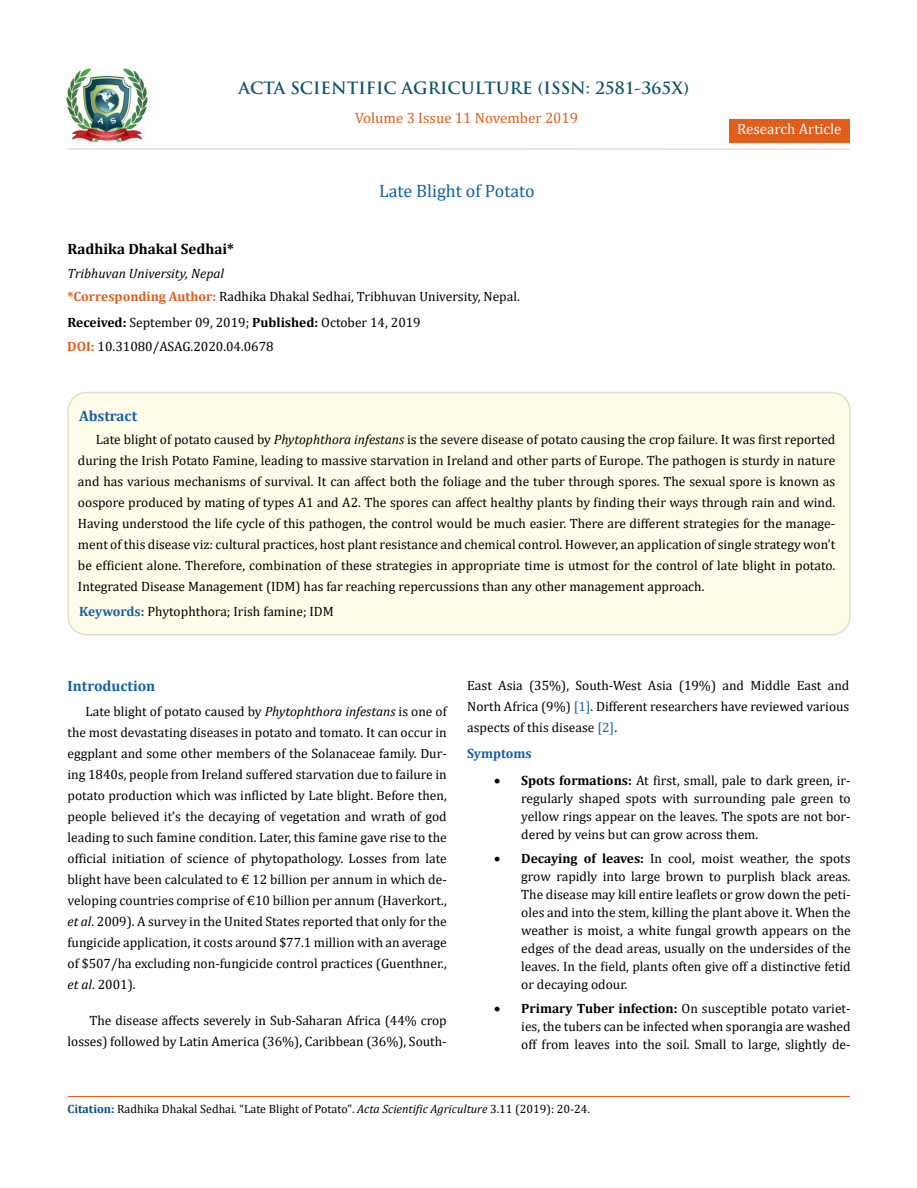
<style>
.page{position:relative;width:917px;height:1188px;background:#fff}
.page>*{position:absolute;margin:0;border:0;box-sizing:border-box;transform-origin:0 0}
.t1{font:18px "Cambria";color:#1560a6}
.t2{font:700 16.5px "Trajan Pro";color:#0e546a}
.t3{font:15px "Cambria";color:#e05d1a}
.t4{font:700 15px "Cambria";color:#000}
.t5{font:700 15px "Cambria";color:#1560a6}
.t6{font:15px "Cambria";color:#fff}
.t7{font:13.5px/21px "Cambria";color:#000;text-align:justify}
.t8{font:700 13.5px "Cambria";color:#1560a6}
.t9{font:12px "Cambria";color:#000}
.s1{font-style:italic}
.s2{font-weight:700;color:#e05d1a}
.s3{font-weight:700}
.s4{font-weight:700;color:#1560a6}
.s5{color:#1560a6}
.s6{font-weight:700;color:#035089}
</style>
<div class="page">
<img style="left:67px;top:68px;width:80px;height:74px">
<div style="left:729px;top:119px;width:120px;height:23px;background:#e05d1a"></div>
<div style="left:68px;top:393px;width:781px;height:242px;background:#fffde9;border-radius:18px"></div>
<div style="left:67px;top:392px;width:783px;height:243px;border:2px solid #e0dfcd;border-radius:18px"></div>
<hr style="left:67px;top:148px;width:782px;height:2px;background:#e0dfcd">
<hr style="left:68px;top:1097px;width:781px;height:1px;background:#e05d1a">
<p class="t2" style="left:238px;top:77px;width:452px">ACTA SCIENTIFIC AGRICULTURE (ISSN: 2581-365X)</p>
<p class="t3" style="left:355px;top:109px;width:224px">Volume 3 Issue 11 November 2019</p>
<h1 class="t1" style="left:379px;top:180px;width:157px">Late Blight of Potato</h1>
<p class="t4" style="left:68px;top:239px;width:168px">Radhika Dhakal Sedhai*</p>
<p class="t7" style="left:67px;top:262px;width:454px;line-height:23.4px"><span class="s1">Tribhuvan University, Nepal<br></span><span class="s2">*Corresponding Author:</span> Radhika Dhakal Sedhai, Tribhuvan University, Nepal.</p>
<p class="t7" style="left:67px;top:312px;width:355px"><span class="s3">Received:</span> September 09, 2019; <span class="s3">Published:</span> October 14, 2019</p>
<p class="t7" style="left:67px;top:335px;width:208px"><span class="s2">DOI:</span> 10.31080/ASAG.2020.04.0678</p>
<p class="t5" style="left:79px;top:405px;width:60px">Abstract</p>
<p class="t6" style="left:737px;top:120px;width:106px">Research Article</p>
<p class="t7" style="left:78px;top:428px;width:759px;text-indent:18px">Late blight of potato caused by <span class="s1">Phytophthora infestans</span> is the severe disease of potato causing the crop failure. It was first reported during the Irish Potato Famine, leading to massive starvation in Ireland and other parts of Europe. The pathogen is sturdy in nature and has various mechanisms of survival. It can affect both the foliage and the tuber through spores. The sexual spore is known as oospore produced by mating of types A1 and A2. The spores can affect healthy plants by finding their ways through rain and wind.<br>Having understood the life cycle of this pathogen, the control would be much easier. There are different strategies for the manage&shy;ment of this disease viz: cultural practices, host plant resistance and chemical control. However, an application of single strategy won’t be efficient alone. Therefore, combination of these strategies in appropriate time is utmost for the control of late blight in potato.<br>Integrated Disease Management (IDM) has far reaching repercussions than any other management approach.</p>
<p class="t7" style="left:79px;top:601px;width:256px"><span class="s4">Keywords:</span> Phytophthora; Irish famine; IDM</p>
<p class="t5" style="left:68px;top:675px;width:89px">Introduction</p>
<p class="t7" style="left:67px;top:701px;width:381px;text-indent:18px">Late blight of potato caused by <span class="s1">Phytophthora infestans</span> is one of the most devastating diseases in potato and tomato. It can occur in eggplant and some other members of the Solanaceae family. Dur&shy;ing 1840s, people from Ireland suffered starvation due to failure in potato production which was inflicted by Late blight. Before then, people believed it’s the decaying of vegetation and wrath of god leading to such famine condition. Later, this famine gave rise to the official initiation of science of phytopathology. Losses from late blight have been calculated to € 12 billion per annum in which de&shy;veloping countries comprise of €10 billion per annum (Haverkort., <span class="s1">et al</span>. 2009). A survey in the United States reported that only for the fungicide application, it costs around $77.1 million with an average of $507/ha excluding non-fungicide control practices (Guenthner., <span class="s1">et al</span>. 2001).</p>
<p class="t7" style="left:67px;top:1010px;width:381px;text-align:right">The disease affects severely in Sub-Saharan Africa (44% crop losses) followed by Latin America (36%), Caribbean (36%), South-</p>
<p class="t7" style="left:467px;top:675px;width:384px">East Asia (35%), South-West Asia (19%) and Middle East and North Africa (9%) <span class="s5">[1]</span>. Different researchers have reviewed various aspects of this disease <span class="s5">[2]</span>.</p>
<p class="t8" style="left:467px;top:744px;width:66px">Symptoms</p>
<p class="t7" style="left:521px;top:771px;width:331px;line-height:18px;text-indent:-27px">• <span class="s3">Spots formations:</span> At first, small, pale to dark green, ir&shy;regularly shaped spots with surrounding pale green to yellow rings appear on the leaves. The spots are not bor&shy;dered by veins but can grow across them.</p>
<p class="t7" style="left:521px;top:849px;width:331px;line-height:18px;text-indent:-27px">• <span class="s3">Decaying of leaves:</span> In cool, moist weather, the spots grow rapidly into large brown to purplish black areas.<br>The disease may kill entire leaflets or grow down the peti&shy;oles and into the stem, killing the plant above it. When the weather is moist, a white fungal growth appears on the edges of the dead areas, usually on the undersides of the leaves. In the field, plants often give off a distinctive fetid or decaying odour.</p>
<p class="t7" style="left:521px;top:999px;width:331px;line-height:18px;text-indent:-27px">• <span class="s3">Primary Tuber infection:</span> On susceptible potato variet&shy;ies, the tubers can be infected when sporangia are washed off from leaves into the soil. Small to large, slightly de-</p>
<p class="t9" style="left:68px;top:1102px;width:524px"><span class="s6">Citation:</span> Radhika Dhakal Sedhai<span class="s1">.</span> “Late Blight of Potato". <span class="s1">Acta Scientific Agriculture</span> 3.11 (2019): 20-24.</p>
</div>
